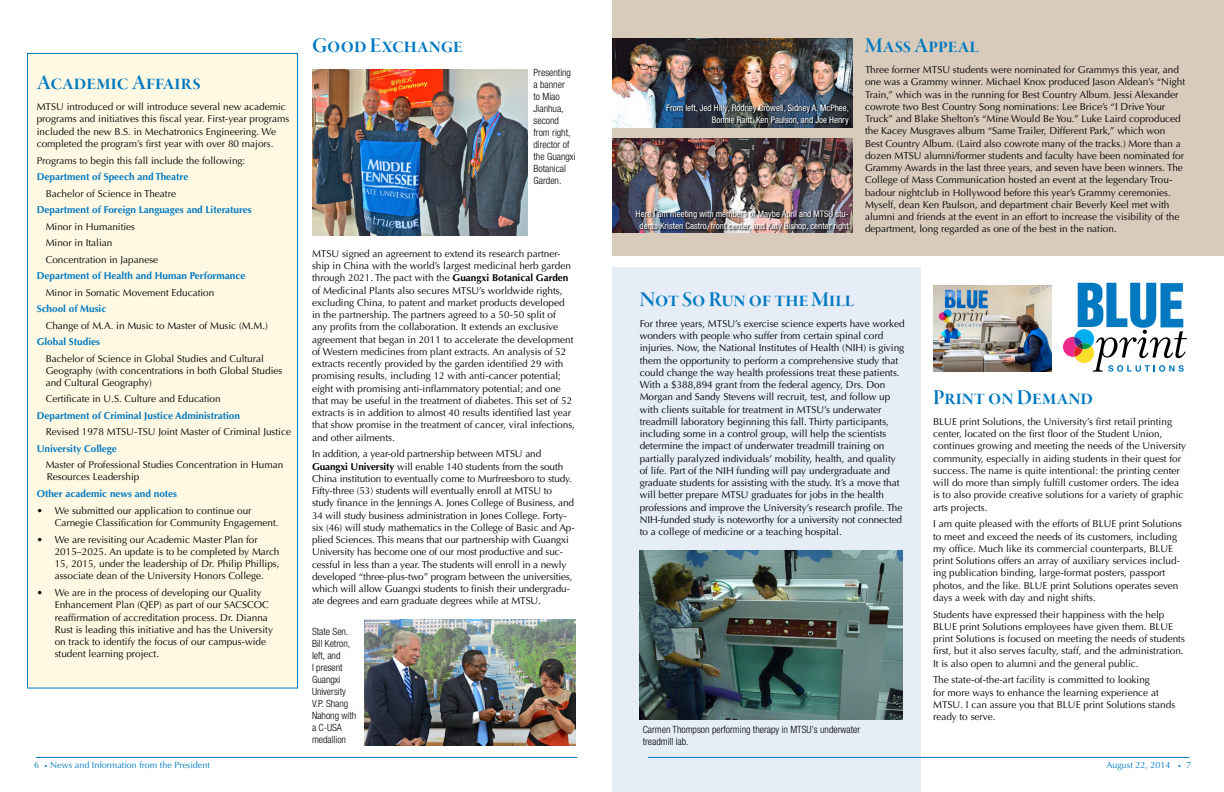
<style>
.page{position:relative;width:1224px;height:792px;background:#fff}
.page>*{position:absolute;margin:0;border:0;box-sizing:border-box;transform-origin:0 0}
.t1{font:22px "Garamond Premr Pro Smbd Disp";letter-spacing:.005em;color:#0079c1}
.t2{font:10px/12.2px "Optima LT Std";color:#000}
.t3{font:300 condensed 10px/12px "Helvetica Neue LT Pro";color:#000}
.t4{font:700 10px "Optima LT Std";color:#0079c1}
.t5{font:condensed 9px/12px "Helvetica Neue LT Pro";color:#fff;text-align:right}
.t6{font:9px "Optima LT Std";color:#0079c1}
.s1{font-weight:700}
.s2{font-size:6px}
</style>
<div class="page">
<div style="left:27px;top:53px;width:271px;height:635px;background:#fff9e3;border:1px solid #0079c1"></div>
<div style="left:612px;top:0;width:612px;height:256px;background:#d8cbbc"></div>
<img style="left:612px;top:39px;width:241px;height:89px">
<img style="left:612px;top:138px;width:241px;height:94px">
<img style="left:667px;top:104px;width:184px;height:23px">
<img style="left:636px;top:210px;width:215px;height:23px">
<div style="left:612px;top:268px;width:309px;height:524px;background:#e6edf7"></div>
<svg style="left:1063px;top:283px;width:124px;height:89px"></svg>
<img style="left:312px;top:69px;width:215px;height:167px">
<img style="left:364px;top:620px;width:212px;height:125px">
<img style="left:639px;top:550px;width:264px;height:169px">
<img style="left:933px;top:285px;width:118px;height:87px">
<hr style="left:36px;top:757px;width:541px;height:1px;background:#0079c1">
<hr style="left:648px;top:757px;width:541px;height:1px;background:#0079c1">
<h1 class="t1" style="left:37px;top:70px;width:165px">Academic Affairs</h1>
<p class="t2" style="left:37px;top:101px;width:254px">MTSU introduced or will introduce several new academic programs and initiatives this fiscal year. First-year programs included the new B.S. in Mechatronics Engineering. We completed the program’s first year with over 80 majors.</p>
<p class="t2" style="left:37px;top:154px;width:210px">Programs to begin this fall include the following:</p>
<p class="t4" style="left:37px;top:171px;width:153px">Department of Speech and Theatre</p>
<p class="t2" style="left:46px;top:188px;width:132px">Bachelor of Science in Theatre</p>
<p class="t4" style="left:37px;top:204px;width:217px">Department of Foreign Languages and Literatures</p>
<p class="t2" style="left:46px;top:218px;width:114px;line-height:16.5px">Minor in Humanities<br>Minor in Italian<br>Concentration in Japanese</p>
<p class="t4" style="left:37px;top:270px;width:210px">Department of Health and Human Performance</p>
<p class="t2" style="left:46px;top:287px;width:170px">Minor in Somatic Movement Education</p>
<p class="t4" style="left:37px;top:303px;width:71px">School of Music</p>
<p class="t2" style="left:46px;top:320px;width:224px">Change of M.A. in Music to Master of Music (M.M.)</p>
<p class="t4" style="left:37px;top:336px;width:65px">Global Studies</p>
<p class="t2" style="left:46px;top:353px;width:238px">Bachelor of Science in Global Studies and Cultural<br>Geography (with concentrations in both Global Studies and Cultural Geography)</p>
<p class="t2" style="left:46px;top:393px;width:177px">Certificate in U.S. Culture and Education</p>
<p class="t4" style="left:37px;top:410px;width:205px">Department of Criminal Justice Administration</p>
<p class="t2" style="left:46px;top:426px;width:247px">Revised 1978 MTSU-TSU Joint Master of Criminal Justice</p>
<p class="t4" style="left:37px;top:443px;width:82px">University College</p>
<p class="t2" style="left:46px;top:459px;width:239px">Master of Professional Studies Concentration in Human<br>Resources Leadership</p>
<p class="t4" style="left:37px;top:488px;width:142px">Other academic news and notes</p>
<p class="t2" style="left:55px;top:504px;width:225px;text-indent:-18px">• We submitted our application to continue our<br>Carnegie Classification for Community Engagement.</p>
<p class="t2" style="left:55px;top:533px;width:226px;text-indent:-18px">• We are revisiting our Academic Master Plan for 2015–2025. An update is to be completed by March 15, 2015, under the leadership of Dr. Philip Phillips, associate dean of the University Honors College.</p>
<p class="t2" style="left:55px;top:587px;width:220px;text-indent:-18px">• We are in the process of developing our Quality Enhancement Plan (QEP) as part of our SACSCOC reaffirmation of accreditation process. Dr. Dianna Rust is leading this initiative and has the University on track to identify the focus of our campus-wide student learning project.</p>
<h1 class="t1" style="left:312px;top:33px;width:152px">Good Exchange</h1>
<p class="t3" style="left:534px;top:67px;width:43px">Presenting a banner<br>to Miao<br>Jianhua, second from right, director of the Guangxi<br>Botanical<br>Garden.</p>
<p class="t2" style="left:312px;top:248px;width:265px">MTSU signed an agreement to extend its research partner&shy;ship in China with the world’s largest medicinal herb garden through 2021. The pact with the <span class="s1">Guangxi Botanical Garden </span>of Medicinal Plants also secures MTSU’s worldwide rights, excluding China, to patent and market products developed in the partnership. The partners agreed to a 50-50 split of<br>any profits from the collaboration. It extends an exclusive agreement that began in 2011 to accelerate the development of Western medicines from plant extracts. An analysis of 52 extracts recently provided by the garden identified 29 with promising results, including 12 with anti-cancer potential; eight with promising anti-inflammatory potential; and one that may be useful in the treatment of diabetes. This set of 52 extracts is in addition to almost 40 results identified last year that show promise in the treatment of cancer, viral infections, and other ailments.</p>
<p class="t2" style="left:312px;top:448px;width:264px">In addition, a year-old partnership between MTSU and <span class="s1">Guangxi University</span> will enable 140 students from the south China institution to eventually come to Murfreesboro to study.<br>Fifty-three (53) students will eventually enroll at MTSU to study finance in the Jennings A. Jones College of Business, and 34 will study business administration in Jones College. Forty&shy;six (46) will study mathematics in the College of Basic and Ap&shy;plied Sciences. This means that our partnership with Guangxi University has become one of our most productive and suc&shy;cessful in less than a year. The students will enroll in a newly developed “three-plus-two” program between the universities, which will allow Guangxi students to finish their undergradu&shy;ate degrees and earn graduate degrees while at MTSU.</p>
<p class="t3" style="left:312px;top:625px;width:46px">State Sen.<br>Bill Ketron, left, and<br>I present<br>Guangxi<br>University<br>V.P. Shang<br>Nahong with a C-USA medallion</p>
<p class="t5" style="left:666px;top:102px;width:184px">From left, Jed Hilly, Rodney Crowell, Sidney A. McPhee,<br>Bonnie Raitt, Ken Paulson, and Joe Henry</p>
<p class="t5" style="left:636px;top:208px;width:214px;text-align:center">Here I am meeting with members of Maybe April and MTSU stu&shy;dents Kristen Castro, front center, and Katy Bishop, center right</p>
<h1 class="t1" style="left:865px;top:33px;width:115px">Mass Appeal</h1>
<p class="t2" style="left:865px;top:64px;width:322px">Three former MTSU students were nominated for Grammys this year, and one was a Grammy winner. Michael Knox produced Jason Aldean’s “Night Train,” which was in the running for Best Country Album. Jessi Alexander cowrote two Best Country Song nominations: Lee Brice’s “I Drive Your Truck” and Blake Shelton’s “Mine Would Be You.” Luke Laird coproduced the Kacey Musgraves album “Same Trailer, Different Park,” which won Best Country Album. (Laird also cowrote many of the tracks.) More than a dozen MTSU alumni/former students and faculty have been nominated for Grammy Awards in the last three years, and seven have been winners. The College of Mass Communication hosted an event at the legendary Trou&shy;badour nightclub in Hollywood before this year’s Grammy ceremonies.<br>Myself, dean Ken Paulson, and department chair Beverly Keel met with alumni and friends at the event in an effort to increase the visibility of the department, long regarded as one of the best in the nation.</p>
<h1 class="t1" style="left:640px;top:287px;width:216px">Not So Run of the Mill</h1>
<p class="t2" style="left:640px;top:318px;width:267px">For three years, MTSU’s exercise science experts have worked wonders with people who suffer from certain spinal cord injuries. Now, the National Institutes of Health (NIH) is giving them the opportunity to perform a comprehensive study that could change the way health professions treat these patients.<br>With a $388,894 grant from the federal agency, Drs. Don Morgan and Sandy Stevens will recruit, test, and follow up with clients suitable for treatment in MTSU’s underwater treadmill laboratory beginning this fall. Thirty participants, including some in a control group, will help the scientists determine the impact of underwater treadmill training on partially paralyzed individuals’ mobility, health, and quality of life. Part of the NIH funding will pay undergraduate and graduate students for assisting with the study. It’s a move that will better prepare MTSU graduates for jobs in the health professions and improve the University’s research profile. The NIH-funded study is noteworthy for a university not connected to a college of medicine or a teaching hospital.</p>
<p class="t3" style="left:643px;top:723px;width:219px">Carmen Thompson performing therapy in MTSU’s underwater treadmill lab.</p>
<h1 class="t1" style="left:933px;top:385px;width:162px">Print on Demand</h1>
<p class="t2" style="left:933px;top:416px;width:255px">BLUE print Solutions, the University’s first retail printing center, located on the first floor of the Student Union, continues growing and meeting the needs of the University community, especially in aiding students in their quest for success. The name is quite intentional: the printing center will do more than simply fulfill customer orders. The idea is to also provide creative solutions for a variety of graphic arts projects.</p>
<p class="t2" style="left:933px;top:518px;width:250px">I am quite pleased with the efforts of BLUE print Solutions to meet and exceed the needs of its customers, including my office. Much like its commercial counterparts, BLUE print Solutions offers an array of auxiliary services includ&shy;ing publication binding, large-format posters, passport photos, and the like. BLUE print Solutions operates seven days a week with day and night shifts.</p>
<p class="t2" style="left:933px;top:608px;width:253px">Students have expressed their happiness with the help BLUE print Solutions employees have given them. BLUE print Solutions is focused on meeting the needs of students first, but it also serves faculty, staff, and the administration.<br>It is also open to alumni and the general public.</p>
<p class="t2" style="left:933px;top:674px;width:244px">The state-of-the-art facility is committed to looking<br>for more ways to enhance the learning experience at MTSU. I can assure you that BLUE print Solutions stands ready to serve.</p>
<p class="t6" style="left:34px;top:760px;width:177px">6 <span class="s2">•</span> News and Information from the President</p>
<p class="t6" style="left:1107px;top:760px;width:87px">August 22, 2014 <span class="s2">•</span> 7</p>
</div>
